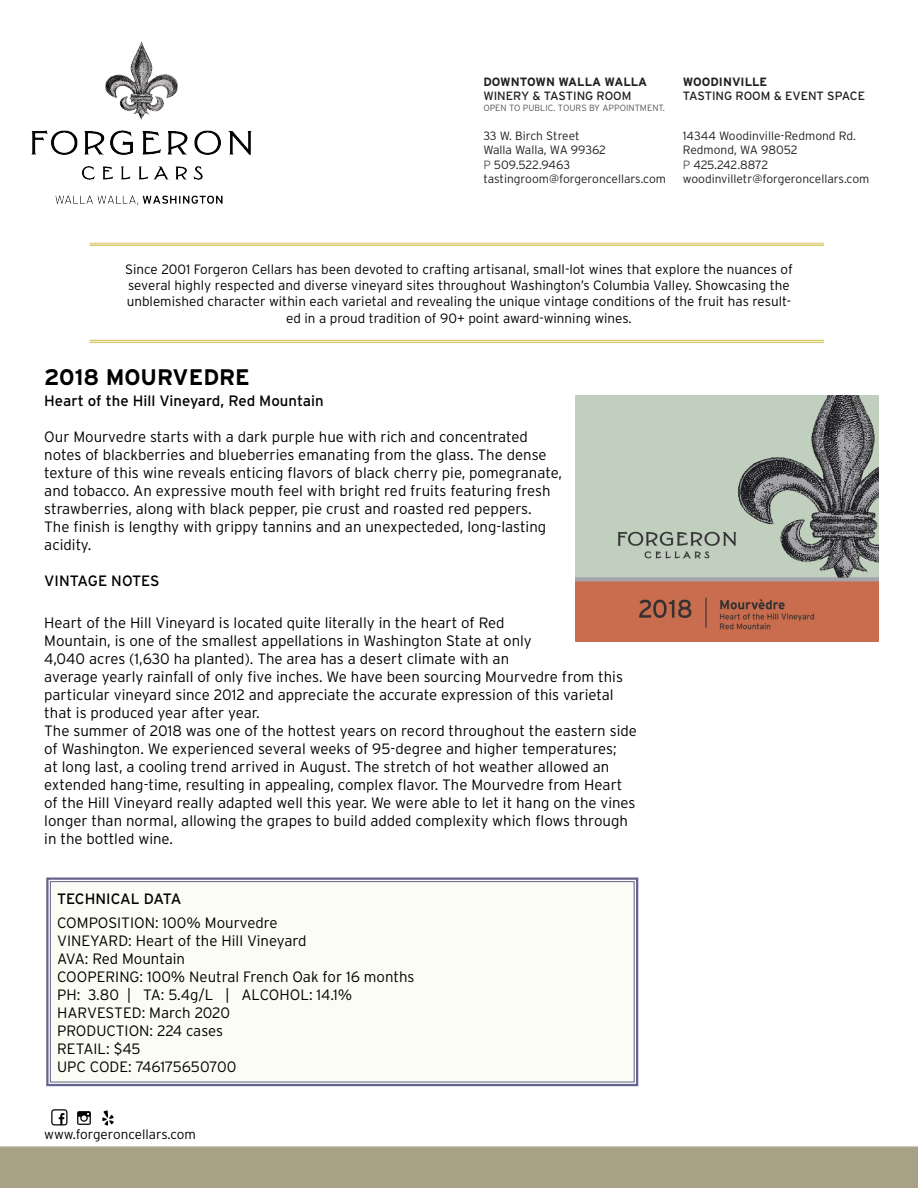
<style>
.page{position:relative;width:918px;height:1188px;background:#fff}
.page>*{position:absolute;margin:0;border:0;box-sizing:border-box;transform-origin:0 0}
.t1{font:700 22.5px "Interstate";color:#000}
.t2{font:300 15px/18px "Interstate";color:#000}
.t3{font:15px "Interstate";color:#000}
.t4{font:300 13.5px/16.2px "Interstate";color:#000;text-align:center}
.t5{font:300 12px/14.4px "Interstate";color:#231f20}
.t6{font:700 12px/14.4px "Interstate";color:#231f20}
.t7{font:12px/14.4px "Interstate";color:#231f20}
.t8{font:300 9px "Interstate";color:#57585a}
.s1{font-weight:400}
.s2{color:#57585a}
.s3{font-weight:700}
</style>
<div class="page">
<div style="left:0;top:1146px;width:918px;height:42px;background:#a8a185"></div>
<div style="left:46px;top:877px;width:593px;height:210px;background:#fbfcf4"></div>
<div style="left:50px;top:881px;width:585px;height:201px;border:1px solid #64628f"></div>
<hr style="left:90px;top:340px;width:734px;height:1px;background:#d4c766">
<hr style="left:90px;top:342px;width:734px;height:1px;background:#d4c766">
<hr style="left:90px;top:243px;width:734px;height:1px;background:#d4c766">
<hr style="left:90px;top:244px;width:734px;height:2px;background:#d4c766">
<img style="left:576px;top:395px;width:303px;height:247px">
<img style="left:31px;top:42px;width:221px;height:163px">
<img style="left:51px;top:1109px;width:17px;height:17px">
<img style="left:77px;top:1111px;width:14px;height:14px">
<img style="left:102px;top:1110px;width:12px;height:16px">
<p class="t6" style="left:483px;top:74px;width:165px">DOWNTOWN WALLA WALLA<br><span class="s1">WINERY &amp; TASTING ROOM</span></p>
<p class="t8" style="left:483px;top:103px;width:183px">OPEN TO PUBLIC. TOURS BY APPOINTMENT.</p>
<p class="t5" style="left:483px;top:128px;width:184px">33 W. Birch Street<br>Walla Walla, WA 99362<br><span class="s2">P</span> 509.522.9463 tastingroom@forgeroncellars.com</p>
<p class="t7" style="left:683px;top:74px;width:184px"><span class="s3">WOODINVILLE<br></span>TASTING ROOM &amp; EVENT SPACE</p>
<p class="t5" style="left:683px;top:128px;width:188px">14344 Woodinville-Redmond Rd.<br>Redmond, WA 98052<br><span class="s2">P</span> 425.242.8872 woodinvilletr@forgeroncellars.com</p>
<p class="t4" style="left:125px;top:261px;width:669px">Since 2001 Forgeron Cellars has been devoted to crafting artisanal, small-lot wines that explore the nuances of several highly respected and diverse vineyard sites throughout Washington’s Columbia Valley. Showcasing the unblemished character within each varietal and revealing the unique vintage conditions of the fruit has result&shy;ed in a proud tradition of 90+ point award-winning wines.</p>
<p class="t1" style="left:44px;top:365px;width:207px">2018 MOURVEDRE</p>
<p class="t3" style="left:44px;top:393px;width:281px">Heart of the Hill Vineyard, Red Mountain</p>
<p class="t2" style="left:44px;top:428px;width:519px">Our Mourvedre starts with a dark purple hue with rich and concentrated notes of blackberries and blueberries emanating from the glass. The dense texture of this wine reveals enticing flavors of black cherry pie, pomegranate, and tobacco. An expressive mouth feel with bright red fruits featuring fresh strawberries, along with black pepper, pie crust and roasted red peppers.<br>The finish is lengthy with grippy tannins and an unexpecteded, long-lasting acidity.</p>
<p class="t3" style="left:44px;top:573px;width:117px">VINTAGE NOTES</p>
<p class="t2" style="left:44px;top:614px;width:580px">Heart of the Hill Vineyard is located quite literally in the heart of Red<br>Mountain, is one of the smallest appellations in Washington State at only<br>4,040 acres (1,630 ha planted). The area has a desert climate with an<br>average yearly rainfall of only five inches. We have been sourcing Mourvedre from this particular vineyard since 2012 and appreciate the accurate expression of this varietal that is produced year after year.</p>
<p class="t2" style="left:44px;top:722px;width:594px">The summer of 2018 was one of the hottest years on record throughout the eastern side of Washington. We experienced several weeks of 95-degree and higher temperatures;<br>at long last, a cooling trend arrived in August. The stretch of hot weather allowed an extended hang-time, resulting in appealing, complex flavor. The Mourvedre from Heart of the Hill Vineyard really adapted well this year. We were able to let it hang on the vines longer than normal, allowing the grapes to build added complexity which flows through in the bottled wine.</p>
<p class="t3" style="left:57px;top:890px;width:126px">TECHNICAL DATA</p>
<p class="t2" style="left:57px;top:913px;width:222px">COMPOSITION: 100% Mourvedre</p>
<p class="t2" style="left:57px;top:931px;width:251px">VINEYARD: Heart of the Hill Vineyard</p>
<p class="t2" style="left:57px;top:949px;width:129px">AVA: Red Mountain</p>
<p class="t2" style="left:57px;top:967px;width:359px">COOPERING: 100% Neutral French Oak for 16 months</p>
<p class="t2" style="left:57px;top:985px;width:297px">PH: 3.80 | TA: 5.4g/L | ALCOHOL: 14.1%</p>
<p class="t2" style="left:57px;top:1003px;width:175px">HARVESTED: March 2020</p>
<p class="t2" style="left:57px;top:1021px;width:168px">PRODUCTION: 224 cases</p>
<p class="t2" style="left:57px;top:1039px;width:85px">RETAIL: $45</p>
<p class="t2" style="left:57px;top:1057px;width:181px">UPC CODE: 746175650700</p>
<p class="t4" style="left:44px;top:1126px;width:153px">www.forgeroncellars.com</p>
</div>
